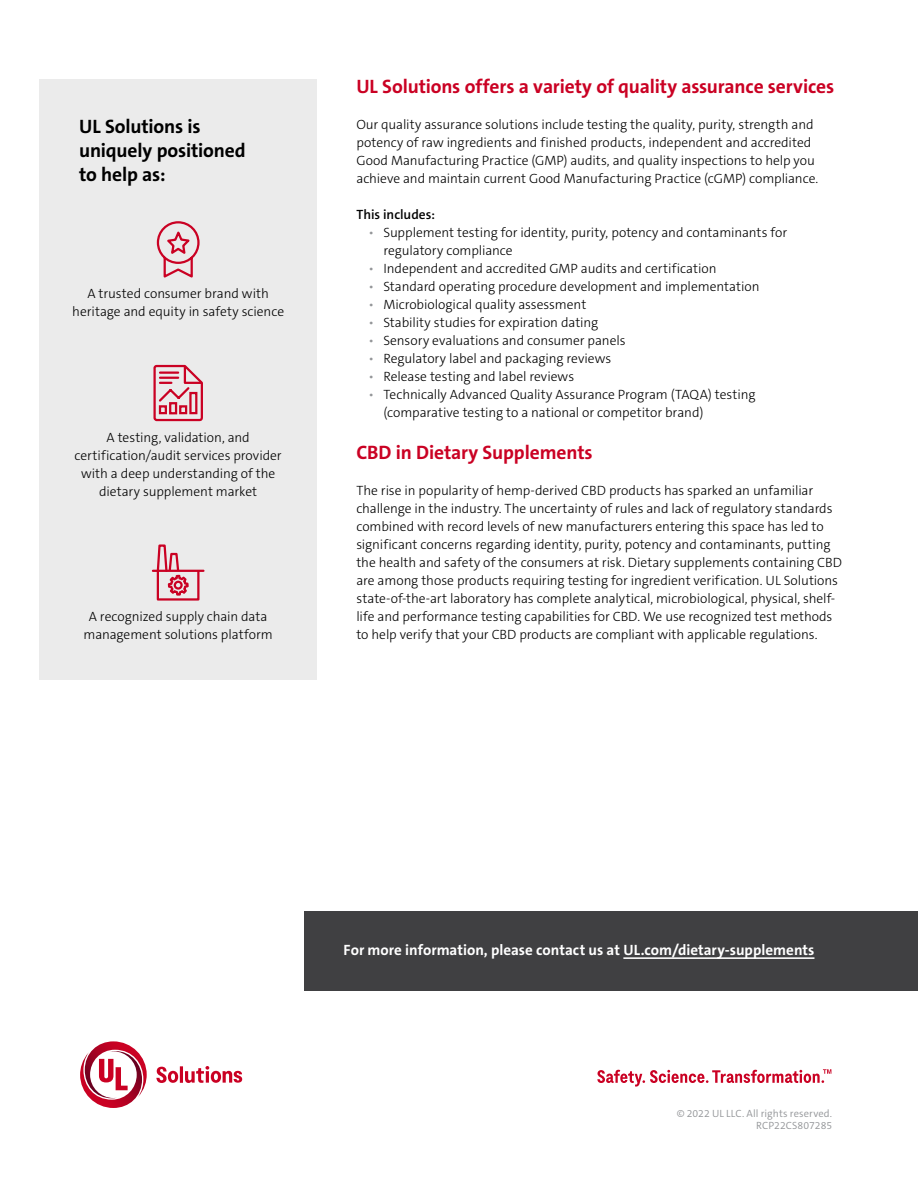
<style>
.page{position:relative;width:918px;height:1188px;background:#fff}
.page>*{position:absolute;margin:0;border:0;box-sizing:border-box;transform-origin:0 0}
.t1{font:700 19.5px "The Sans C5";letter-spacing:-.005em;color:#ca0123}
.t2{font:700 19.5px/24px "The Sans C5";letter-spacing:-.01em;color:#000}
.t3{font:700 15px "The Sans C5";color:#fff}
.t4{font:300 13.5px/18px "The Sans C5";letter-spacing:-.005em;color:#000}
.t5{font:600 13.5px "The Sans C5";color:#000}
.t6{font:300 10.5px/12.6px "The Sans C5";letter-spacing:.005em;color:#939598;text-align:right}
.s1{color:#939598}
</style>
<div class="page">
<svg style="left:80px;top:1041px;width:162px;height:67px"></svg>
<svg style="left:597px;top:1069px;width:234px;height:18px"></svg>
<div style="left:304px;top:911px;width:614px;height:79px;background:#404042"></div>
<div style="left:40px;top:79px;width:277px;height:600px;background:#ebebeb"></div>
<hr style="left:623px;top:957px;width:191px;height:2px;background:#fff">
<hr style="left:153px;top:570px;width:50px;height:2px;background:#ca0123">
<div style="left:157px;top:570px;width:43px;height:31px;border:2px solid #ca0123"></div>
<svg style="left:155px;top:544px;width:35px;height:53px"></svg>
<svg style="left:153px;top:365px;width:50px;height:56px"></svg>
<svg style="left:157px;top:221px;width:43px;height:57px"></svg>
<h1 class="t2" style="left:79px;top:115px;width:168px">UL Solutions is uniquely positioned to help as:</h1>
<p class="t4" style="left:72px;top:285px;width:213px;text-align:center">A trusted consumer brand with heritage and equity in safety science</p>
<p class="t4" style="left:75px;top:429px;width:209px;text-align:center">A testing, validation, and certification/audit services provider with a deep understanding of the dietary supplement market</p>
<p class="t4" style="left:84px;top:608px;width:191px;text-align:center">A recognized supply chain data management solutions platform</p>
<h1 class="t1" style="left:356px;top:74px;width:479px">UL Solutions offers a variety of quality assurance services</h1>
<p class="t4" style="left:356px;top:116px;width:463px">Our quality assurance solutions include testing the quality, purity, strength and potency of raw ingredients and finished products, independent and accredited Good Manufacturing Practice (GMP) audits, and quality inspections to help you achieve and maintain current Good Manufacturing Practice (cGMP) compliance.</p>
<p class="t5" style="left:356px;top:206px;width:80px">This includes:</p>
<p class="t4" style="left:383px;top:224px;width:405px;text-indent:-15px"><span class="s1">•</span> Supplement testing for identity, purity, potency and contaminants for regulatory compliance</p>
<p class="t4" style="left:368px;top:260px;width:350px"><span class="s1">•</span> Independent and accredited GMP audits and certification</p>
<p class="t4" style="left:368px;top:278px;width:393px"><span class="s1">•</span> Standard operating procedure development and implementation</p>
<p class="t4" style="left:368px;top:296px;width:219px"><span class="s1">•</span> Microbiological quality assessment</p>
<p class="t4" style="left:368px;top:314px;width:231px"><span class="s1">•</span> Stability studies for expiration dating</p>
<p class="t4" style="left:368px;top:332px;width:259px"><span class="s1">•</span> Sensory evaluations and consumer panels</p>
<p class="t4" style="left:368px;top:350px;width:244px"><span class="s1">•</span> Regulatory label and packaging reviews</p>
<p class="t4" style="left:368px;top:368px;width:207px"><span class="s1">•</span> Release testing and label reviews</p>
<p class="t4" style="left:383px;top:386px;width:374px;text-indent:-15px"><span class="s1">•</span> Technically Advanced Quality Assurance Program (TAQA) testing (comparative testing to a national or competitor brand)</p>
<h1 class="t1" style="left:356px;top:440px;width:238px">CBD in Dietary Supplements</h1>
<p class="t4" style="left:356px;top:482px;width:487px">The rise in popularity of hemp-derived CBD products has sparked an unfamiliar challenge in the industry. The uncertainty of rules and lack of regulatory standards combined with record levels of new manufacturers entering this space has led to significant concerns regarding identity, purity, potency and contaminants, putting the health and safety of the consumers at risk. Dietary supplements containing CBD are among those products requiring testing for ingredient verification. UL Solutions state-of-the-art laboratory has complete analytical, microbiological, physical, shelf&shy;life and performance testing capabilities for CBD. We use recognized test methods to help verify that your CBD products are compliant with applicable regulations.</p>
<p class="t3" style="left:344px;top:941px;width:472px">For more information, please contact us at UL.com/dietary-supplements</p>
<p class="t6" style="left:677px;top:1107px;width:157px">© 2022 UL LLC. All rights reserved.<br>RCP22CS807285</p>
</div>
